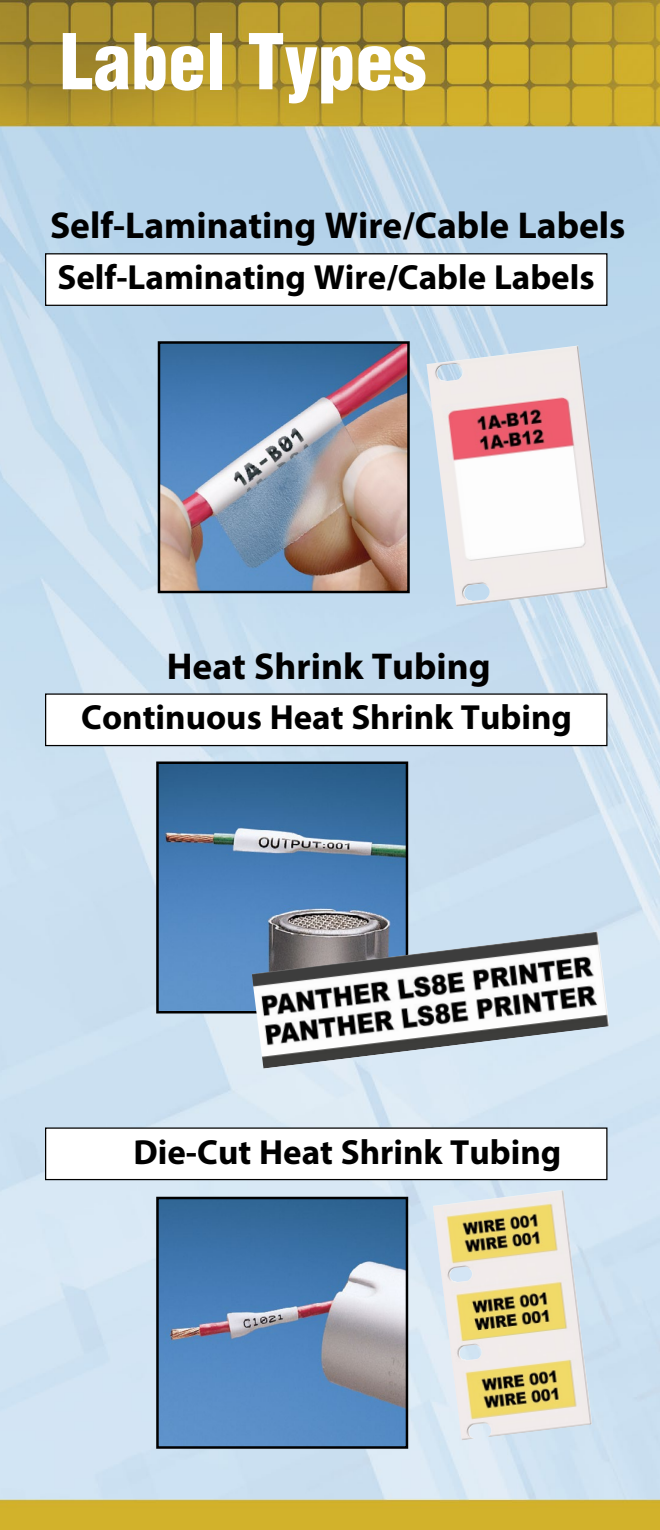
<style>
.page{position:relative;width:660px;height:1530px;background:#fff}
.page>*{position:absolute;margin:0;border:0;box-sizing:border-box;transform-origin:0 0}
.t1{font:900 condensed 75px "Helvetica";color:#fff}
.t2{font:700 37.5px "Myriad Pro";color:#000}
.t3{font:700 35px "Myriad Pro";color:#000}
</style>
<div class="page">
<img style="left:0;top:0;width:660px;height:1530px">
<img style="left:161px;top:344px;width:246px;height:246px">
<div style="left:158px;top:341px;width:252px;height:252px;border:2px solid #000"></div>
<img style="left:159px;top:764px;width:246px;height:246px">
<div style="left:156px;top:761px;width:252px;height:252px;border:2px solid #000"></div>
<img style="left:159px;top:1200px;width:246px;height:246px">
<div style="left:156px;top:1197px;width:252px;height:252px;border:2px solid #000"></div>
<div style="left:46px;top:254px;width:561px;height:51px;background:#fff"></div>
<div style="left:45px;top:253px;width:563px;height:53px;border:1px solid #000"></div>
<div style="left:46px;top:694px;width:561px;height:52px;background:#fff"></div>
<div style="left:45px;top:693px;width:563px;height:53px;border:1px solid #000"></div>
<div style="left:46px;top:1128px;width:561px;height:52px;background:#fff"></div>
<div style="left:45px;top:1127px;width:563px;height:53px;border:1px solid #000"></div>
<img style="left:427px;top:346px;width:181px;height:261px">
<img style="left:433px;top:1190px;width:159px;height:250px">
<img style="left:252px;top:932px;width:357px;height:137px">
<h1 class="t1" style="left:60px;top:14px;width:368px">Label Types</h1>
<p class="t2" style="left:50px;top:201px;width:577px">Self-Laminating Wire/Cable Labels</p>
<p class="t3" style="left:57px;top:254px;width:539px">Self-Laminating Wire/Cable Labels</p>
<p class="t2" style="left:167px;top:642px;width:325px">Heat Shrink Tubing</p>
<p class="t3" style="left:81px;top:694px;width:492px">Continuous Heat Shrink Tubing</p>
<p class="t3" style="left:134px;top:1129px;width:429px">Die-Cut Heat Shrink Tubing</p>
</div>
